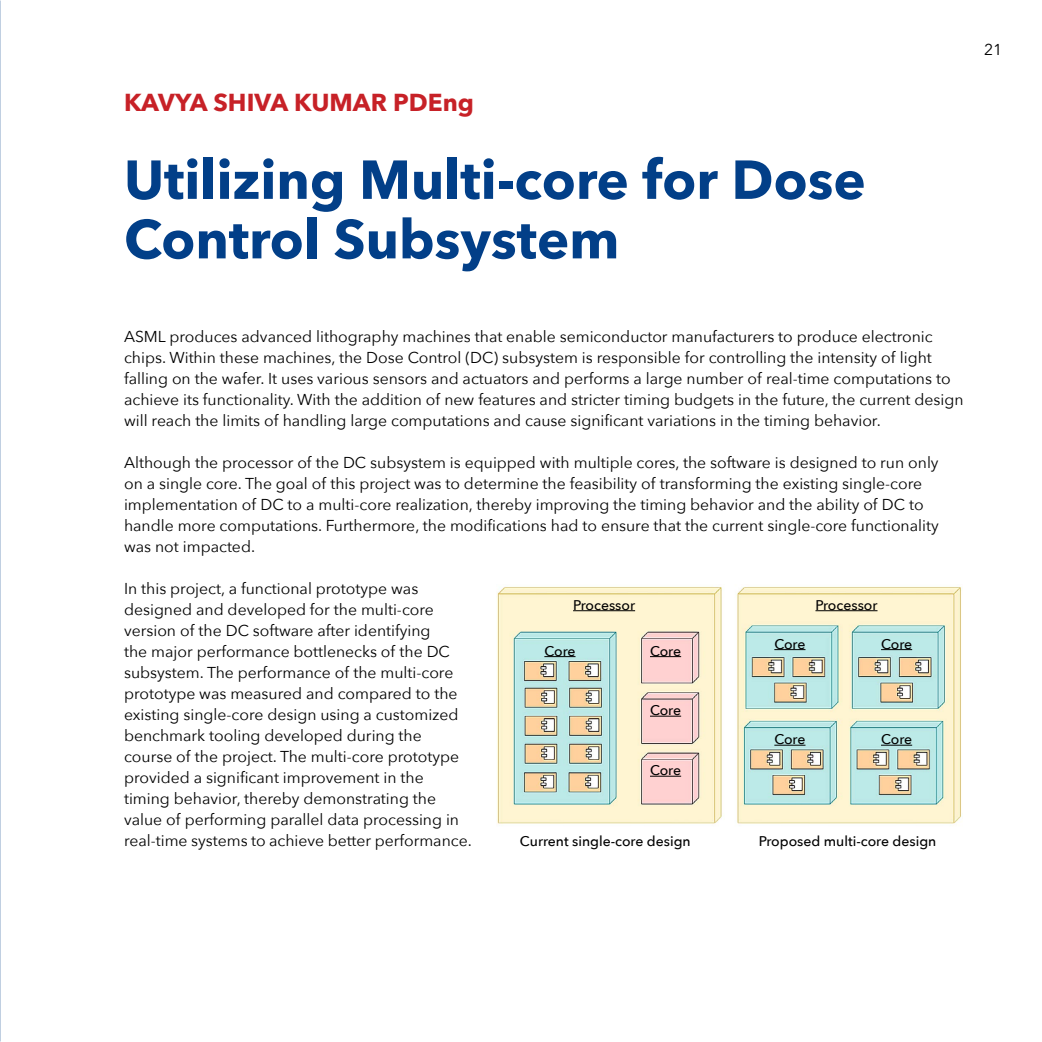
<style>
.page{position:relative;width:1042px;height:1042px;background:#fff}
.page>*{position:absolute;margin:0;border:0;box-sizing:border-box;transform-origin:0 0}
.t1{font:700 54.25px/59.5px "Avenir Next";color:#023f88}
.t2{font:700 24.5px "Avenir Next";color:#c72127}
.t3{font:15.75px/21px "Avenir Next";color:#000}
.t4{font:500 14px "Avenir Next";color:#000}
</style>
<div class="page">
<img style="left:736px;top:587px;width:226px;height:237px">
<img style="left:497px;top:586px;width:225px;height:238px">
<hr style="left:573px;top:610px;width:62px;height:1px;background:#000">
<hr style="left:815px;top:610px;width:62px;height:1px;background:#000">
<hr style="left:544px;top:656px;width:31px;height:1px;background:#000">
<hr style="left:650px;top:656px;width:31px;height:1px;background:#000">
<hr style="left:774px;top:649px;width:31px;height:1px;background:#000">
<hr style="left:774px;top:745px;width:31px;height:1px;background:#000">
<hr style="left:881px;top:649px;width:31px;height:1px;background:#000">
<hr style="left:881px;top:745px;width:31px;height:1px;background:#000">
<hr style="left:650px;top:716px;width:31px;height:1px;background:#000">
<hr style="left:650px;top:776px;width:31px;height:1px;background:#000">
<h2 class="t2" style="left:124px;top:82px;width:351px">KAVYA SHIVA KUMAR PDEng</h2>
<h1 class="t1" style="left:124px;top:149px;width:743px">Utilizing Multi-core for Dose<br>Control Subsystem</h1>
<p class="t3" style="left:984px;top:39px;width:20px">21</p>
<p class="t3" style="left:124px;top:326px;width:841px">ASML produces advanced lithography machines that enable semiconductor manufacturers to produce electronic chips. Within these machines, the Dose Control (DC) subsystem is responsible for controlling the intensity of light falling on the wafer. It uses various sensors and actuators and performs a large number of real-time computations to achieve its functionality. With the addition of new features and stricter timing budgets in the future, the current design will reach the limits of handling large computations and cause significant variations in the timing behavior.</p>
<p class="t3" style="left:124px;top:452px;width:816px">Although the processor of the DC subsystem is equipped with multiple cores, the software is designed to run only on a single core. The goal of this project was to determine the feasibility of transforming the existing single-core implementation of DC to a multi-core realization, thereby improving the timing behavior and the ability of DC to handle more computations. Furthermore, the modifications had to ensure that the current single-core functionality was not impacted.</p>
<p class="t3" style="left:124px;top:578px;width:349px">In this project, a functional prototype was designed and developed for the multi-core version of the DC software after identifying<br>the major performance bottlenecks of the DC subsystem. The performance of the multi-core prototype was measured and compared to the existing single-core design using a customized benchmark tooling developed during the course of the project. The multi-core prototype provided a significant improvement in the timing behavior, thereby demonstrating the value of performing parallel data processing in real-time systems to achieve better performance.</p>
<p class="t4" style="left:573px;top:593px;width:64px">Processor</p>
<p class="t4" style="left:815px;top:593px;width:64px">Processor</p>
<p class="t4" style="left:544px;top:639px;width:33px">Core</p>
<p class="t4" style="left:650px;top:639px;width:33px">Core</p>
<p class="t4" style="left:774px;top:632px;width:33px">Core</p>
<p class="t4" style="left:881px;top:632px;width:33px">Core</p>
<p class="t4" style="left:650px;top:698px;width:33px">Core</p>
<p class="t4" style="left:774px;top:727px;width:33px">Core</p>
<p class="t4" style="left:881px;top:727px;width:33px">Core</p>
<p class="t4" style="left:650px;top:758px;width:33px">Core</p>
<p class="t4" style="left:520px;top:829px;width:172px">Current single-core design</p>
<p class="t4" style="left:759px;top:829px;width:179px">Proposed multi-core design</p>
</div>
